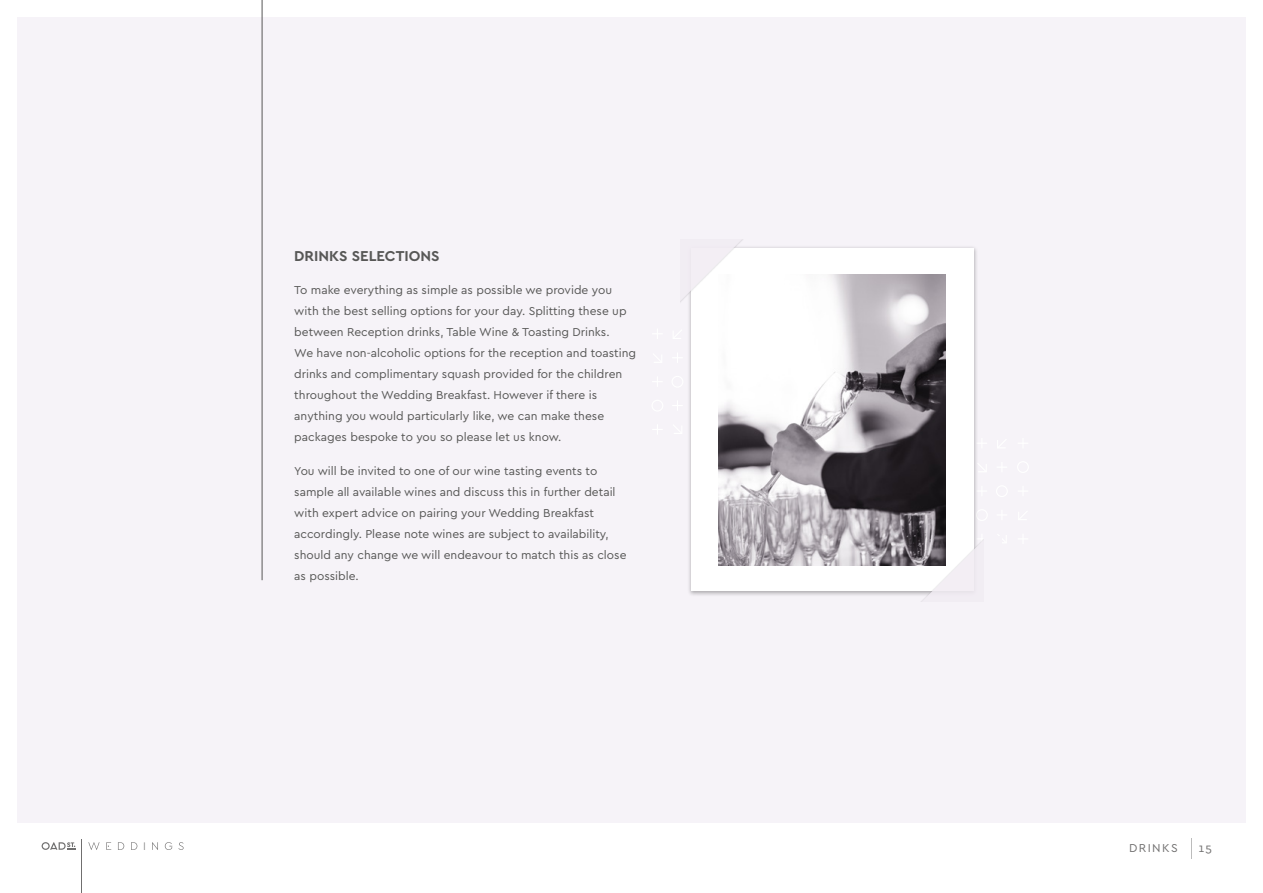
<style>
.page{position:relative;width:1263px;height:893px;background:#fff}
.page>*{position:absolute;margin:0;border:0;box-sizing:border-box;transform-origin:0 0}
.t1{font:700 15px "Cera Pro";color:#575756}
.t2{font:12px/21px "Cera GR";color:#575756}
.t3{font:12px "Cera GR";letter-spacing:.12em;color:#706f6f}
.t4{font:300 11.55px "Cera Pro";color:#706f6f}
</style>
<div class="page">
<svg style="left:1191px;top:839px;width:1px;height:20px"></svg>
<div style="left:17px;top:17px;width:1229px;height:806px;background:#f6f3f8"></div>
<svg style="left:653px;top:377px;width:9px;height:9px"></svg>
<svg style="left:653px;top:425px;width:9px;height:9px"></svg>
<svg style="left:673px;top:401px;width:9px;height:9px"></svg>
<hr style="left:262px;top:0;width:1px;height:580px;background:#575756">
<div style="left:688px;top:246px;width:291px;height:351px;background:#000;opacity:.3"></div>
<div style="left:691px;top:249px;width:282px;height:342px;background:#fff"></div>
<img style="left:719px;top:274px;width:226px;height:292px">
<div style="left:676px;top:237px;width:68px;height:68px;background:#000;opacity:.2"></div>
<svg style="left:680px;top:239px;width:63px;height:64px"></svg>
<div style="left:670px;top:221px;width:83px;height:18px;background:#f6f3f8"></div>
<div style="left:662px;top:222px;width:18px;height:83px;background:#f6f3f8"></div>
<svg style="left:915px;top:533px;width:69px;height:69px"></svg>
<hr style="left:82px;top:839px;width:1px;height:54px;background:#706f6f">
<svg style="left:42px;top:842px;width:33px;height:8px"></svg>
<svg style="left:88px;top:842px;width:12px;height:8px"></svg>
<svg style="left:118px;top:842px;width:6px;height:8px"></svg>
<svg style="left:131px;top:842px;width:6px;height:8px"></svg>
<svg style="left:152px;top:842px;width:6px;height:8px"></svg>
<svg style="left:178px;top:842px;width:6px;height:8px"></svg>
<svg style="left:106px;top:842px;width:5px;height:8px"></svg>
<svg style="left:165px;top:842px;width:7px;height:8px"></svg>
<p class="t1" style="left:294px;top:246px;width:147px">DRINKS SELECTIONS</p>
<p class="t2" style="left:294px;top:280px;width:343px">To make everything as simple as possible we provide you with the best selling options for your day. Splitting these up between Reception drinks, Table Wine &amp; Toasting Drinks.<br>We have non-alcoholic options for the reception and toasting drinks and complimentary squash provided for the children throughout the Wedding Breakfast. However if there is anything you would particularly like, we can make these packages bespoke to you so please let us know.</p>
<p class="t2" style="left:294px;top:461px;width:334px">You will be invited to one of our wine tasting events to sample all available wines and discuss this in further detail with expert advice on pairing your Wedding Breakfast accordingly. Please note wines are subject to availability, should any change we will endeavour to match this as close as possible.</p>
<p class="t4" style="left:143px;top:838px;width:4px">I</p>
<p class="t3" style="left:1198px;top:841px;width:15px">15</p>
<p class="t3" style="left:1129px;top:841px;width:50px">DRINKS</p>
</div>
